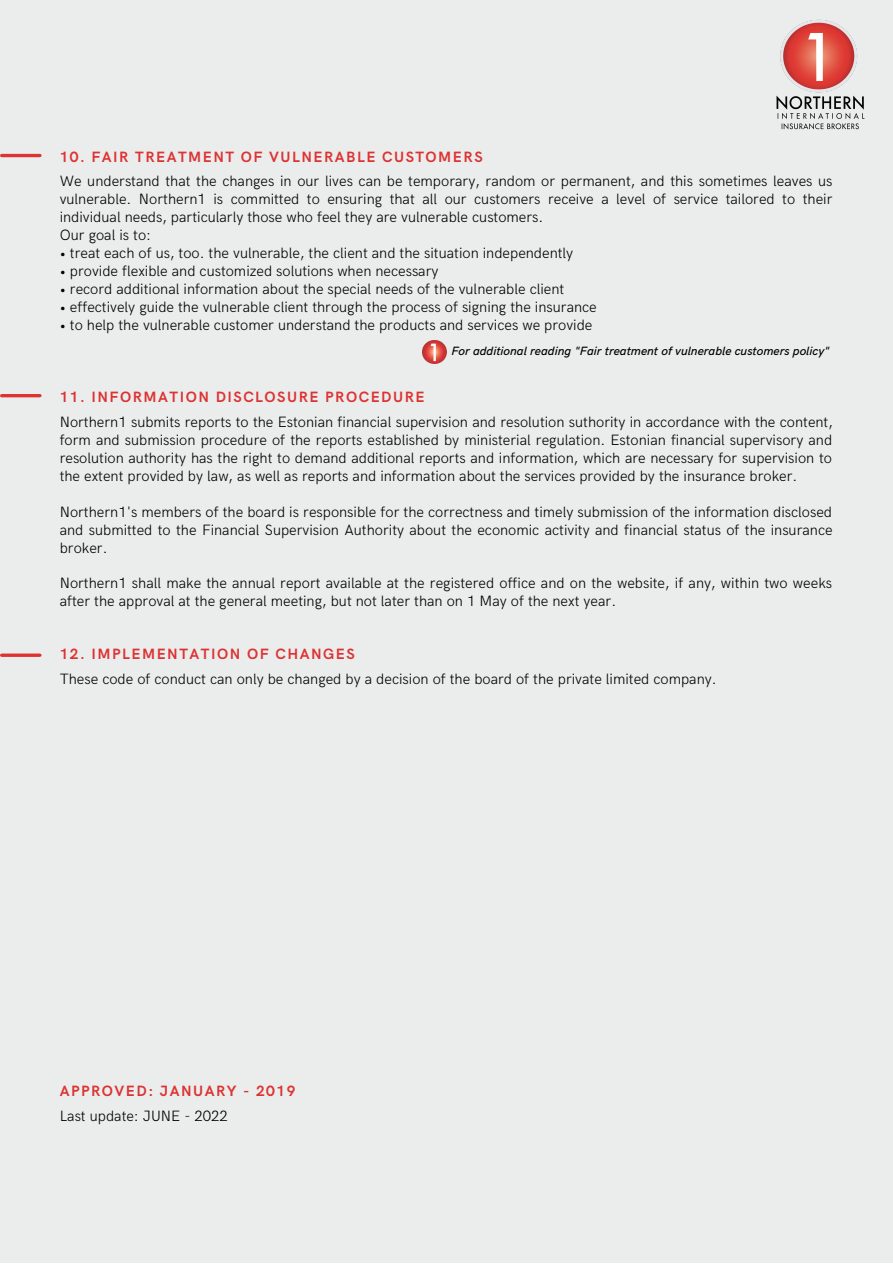
<style>
.page{position:relative;width:893px;height:1264px;background:#fff}
.page>*{position:absolute;margin:0;border:0;box-sizing:border-box;transform-origin:0 0}
.t1{font:300 15px/18px "HK Grotesk";color:#000}
.t2{font:700 15px "HK Grotesk";letter-spacing:.1em;color:#d33}
.t3{font:italic 500 12px "HK Grotesk";color:#000}
</style>
<div class="page">
<div style="left:0;top:0;width:892px;height:1262px;background:#ebeded"></div>
<hr style="left:2px;top:394px;width:38px;height:3px;background:#d33">
<hr style="left:2px;top:154px;width:38px;height:3px;background:#d33">
<svg style="left:2px;top:653px;width:38px;height:4px"></svg>
<img style="left:776px;top:19px;width:89px;height:111px">
<img style="left:422px;top:341px;width:24px;height:22px">
<p class="t2" style="left:60px;top:148px;width:424px">10. FAIR TREATMENT OF VULNERABLE CUSTOMERS</p>
<p class="t1" style="left:60px;top:173px;width:774px">We understand that the changes in our lives can be temporary, random or permanent, and this sometimes leaves us vulnerable. Northern1 is committed to ensuring that all our customers receive a level of service tailored to their individual needs, particularly those who feel they are vulnerable customers.<br>Our goal is to:</p>
<p class="t1" style="left:60px;top:245px;width:515px">• treat each of us, too. the vulnerable, the client and the situation independently</p>
<p class="t1" style="left:60px;top:263px;width:380px">• provide flexible and customized solutions when necessary</p>
<p class="t1" style="left:60px;top:281px;width:506px">• record additional information about the special needs of the vulnerable client</p>
<p class="t1" style="left:60px;top:299px;width:538px">• effectively guide the vulnerable client through the process of signing the insurance</p>
<p class="t1" style="left:60px;top:317px;width:534px">• to help the vulnerable customer understand the products and services we provide</p>
<p class="t2" style="left:60px;top:388px;width:366px">11. INFORMATION DISCLOSURE PROCEDURE</p>
<p class="t3" style="left:451px;top:344px;width:380px">For additional reading "Fair treatment of vulnerable customers policy"</p>
<p class="t1" style="left:60px;top:413px;width:774px;text-align:justify">Northern1 submits reports to the Estonian financial supervision and resolution suthority in accordance with the content, form and submission procedure of the reports established by ministerial regulation. Estonian financial supervisory and resolution authority has the right to demand additional reports and information, which are necessary for supervision to the extent provided by law, as well as reports and information about the services provided by the insurance broker.</p>
<p class="t1" style="left:60px;top:503px;width:774px;text-align:justify">Northern1's members of the board is responsible for the correctness and timely submission of the information disclosed and submitted to the Financial Supervision Authority about the economic activity and financial status of the insurance broker.</p>
<p class="t1" style="left:60px;top:575px;width:773px">Northern1 shall make the annual report available at the registered office and on the website, if any, within two weeks after the approval at the general meeting, but not later than on 1 May of the next year.</p>
<p class="t2" style="left:60px;top:646px;width:296px">12. IMPLEMENTATION OF CHANGES</p>
<p class="t1" style="left:60px;top:670px;width:658px">These code of conduct can only be changed by a decision of the board of the private limited company.</p>
<p class="t2" style="left:60px;top:1082px;width:237px">APPROVED: JANUARY - 2019</p>
<p class="t1" style="left:60px;top:1107px;width:170px">Last update: JUNE - 2022</p>
</div>
